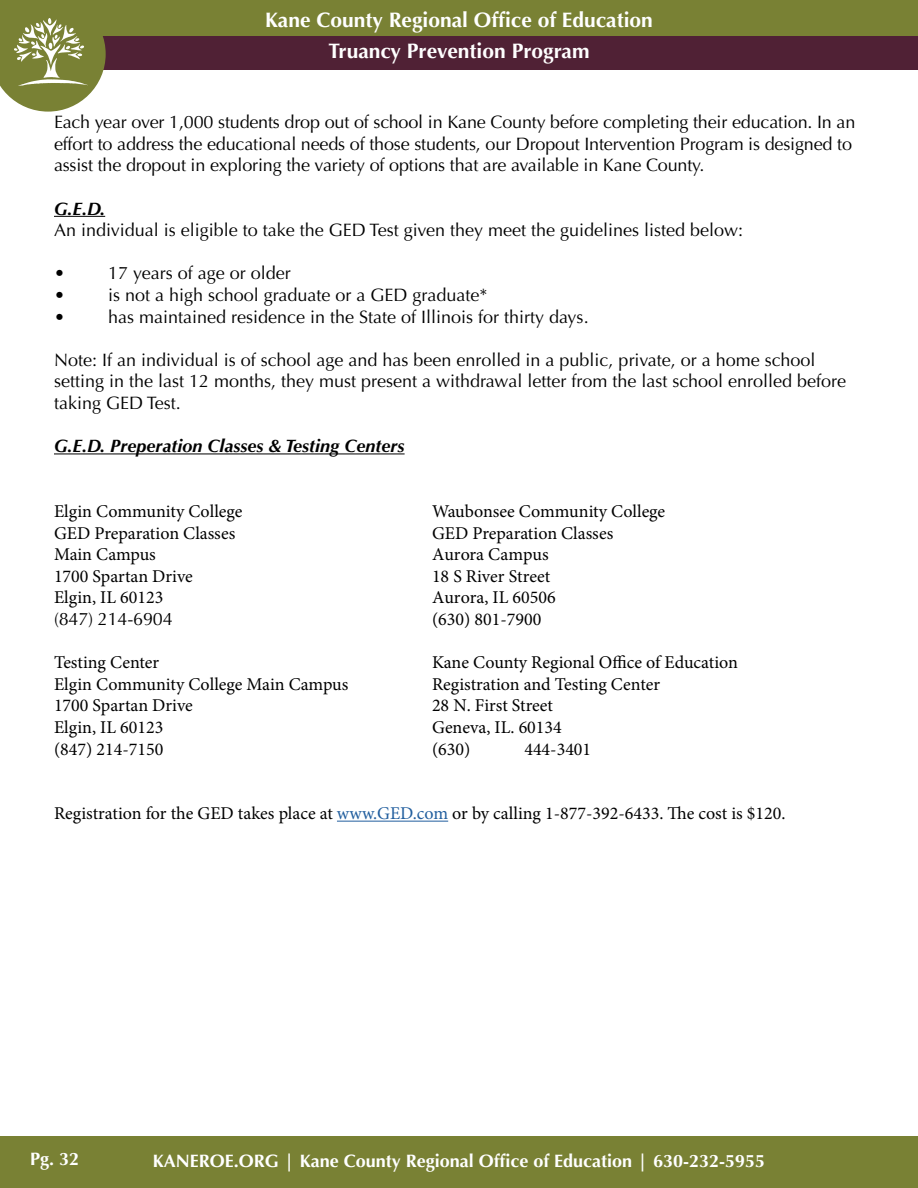
<style>
.page{position:relative;width:918px;height:1188px;background:#fff}
.page>*{position:absolute;margin:0;border:0;box-sizing:border-box;transform-origin:0 0}
.t1{font:700 21px "Optima";color:#fff}
.t2{font:18px/21.6px "Optima";color:#000}
.t3{font:18px/21.6px "Minion Pro";color:#000}
.t4{font:700 18px "Optima";color:#fff}
.t5{font:italic 700 18px "Optima";color:#000}
.s1{color:#215e9e}
</style>
<div class="page">
<div style="left:0;top:36px;width:918px;height:34px;background:#502135"></div>
<div style="left:0;top:0;width:918px;height:36px;background:#798134"></div>
<div style="left:0;top:1137px;width:918px;height:51px;background:#798134"></div>
<svg style="left:0;top:18px;width:106px;height:94px"></svg>
<hr style="left:54px;top:216px;width:51px;height:1px;background:#000">
<hr style="left:54px;top:453px;width:351px;height:1px;background:#000">
<hr style="left:337px;top:821px;width:111px;height:1px;background:#215e9e">
<img style="left:14px;top:19px;width:74px;height:66px">
<p class="t1" style="left:265px;top:7px;width:389px">Kane County Regional Office of Education</p>
<p class="t1" style="left:328px;top:38px;width:263px">Truancy Prevention Program</p>
<p class="t2" style="left:54px;top:111px;width:803px">Each year over 1,000 students drop out of school in Kane County before completing their education. In an effort to address the educational needs of those students, our Dropout Intervention Program is designed to assist the dropout in exploring the variety of options that are available in Kane County.</p>
<p class="t5" style="left:54px;top:198px;width:53px">G.E.D.</p>
<p class="t2" style="left:54px;top:219px;width:691px">An individual is eligible to take the GED Test given they meet the guidelines listed below:</p>
<p class="t2" style="left:54px;top:263px;width:238px">• 17 years of age or older</p>
<p class="t2" style="left:54px;top:284px;width:435px">• is not a high school graduate or a GED graduate*</p>
<p class="t2" style="left:54px;top:306px;width:536px">• has maintained residence in the State of Illinois for thirty days.</p>
<p class="t2" style="left:54px;top:349px;width:794px">Note: If an individual is of school age and has been enrolled in a public, private, or a home school setting in the last 12 months, they must present a withdrawal letter from the last school enrolled before taking GED Test.</p>
<p class="t5" style="left:54px;top:435px;width:352px">G.E.D. Preperation Classes &amp; Testing Centers</p>
<p class="t3" style="left:54px;top:500px;width:190px">Elgin Community College<br>GED Preparation Classes<br>Main Campus<br>1700 Spartan Drive<br>Elgin, IL 60123</p>
<p class="t2" style="left:54px;top:608px;width:120px">(847) 214-6904</p>
<p class="t3" style="left:54px;top:652px;width:296px">Testing Center<br>Elgin Community College Main Campus<br>1700 Spartan Drive<br>Elgin, IL 60123<br>(847) 214-7150</p>
<p class="t3" style="left:432px;top:500px;width:235px">Waubonsee Community College<br>GED Preparation Classes<br>Aurora Campus<br>18 S River Street<br>Aurora, IL 60506<br>(630) 801-7900</p>
<p class="t3" style="left:432px;top:652px;width:308px">Kane County Regional Office of Education<br>Registration and Testing Center<br>28 N. First Street<br>Geneva, IL. 60134<br>(630)</p>
<p class="t3" style="left:524px;top:738px;width:68px">444-3401</p>
<p class="t3" style="left:54px;top:803px;width:733px">Registration for the GED takes place at <span class="s1">www.GED.com</span> or by calling 1-877-392-6433. The cost is $120.</p>
<p class="t4" style="left:30px;top:1148px;width:51px">Pg. 32</p>
<p class="t4" style="left:153px;top:1151px;width:614px">KANEROE.ORG | Kane County Regional Office of Education | 630-232-5955</p>
</div>
